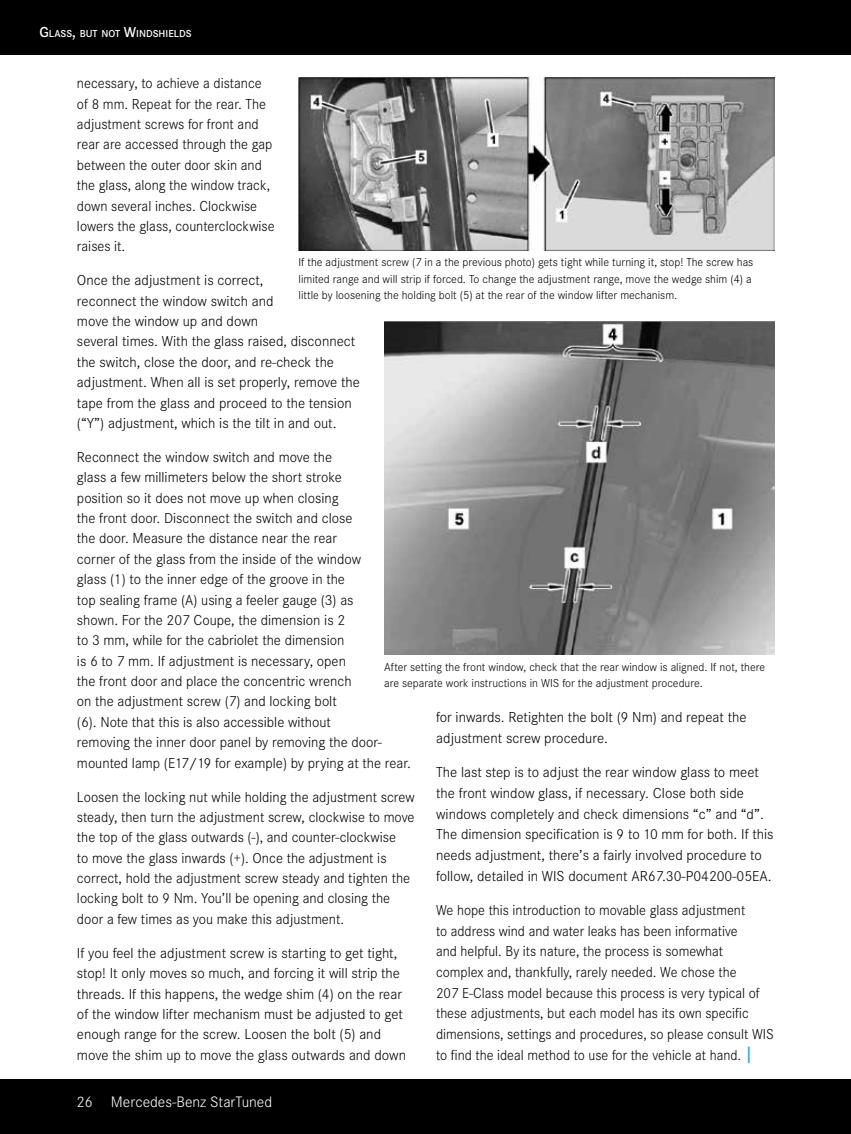
<style>
.page{position:relative;width:851px;height:1134px;background:#fff}
.page>*{position:absolute;margin:0;border:0;box-sizing:border-box;transform-origin:0 0}
.t1{font:300 15.75px "Corporate S";color:#fff}
.t2{font:300 15px/20.4px "Corporate S";color:#000}
.t3{font:300 15px/20.7px "Corporate S";color:#000;scale:.96 1}
.t4{font:300 12px/16.2px "Corporate S";color:#000}
.t5{font:600 10.5px "Corporate S";color:#fff}
.s1{font-size:15px}
.s2{font-weight:600;font-size:16.5px;color:#27aae1}
</style>
<div class="page">
<div style="left:0;top:1079px;width:850px;height:55px;background:#000"></div>
<div style="left:0;top:0;width:850px;height:55px;background:#000"></div>
<img style="left:384px;top:322px;width:390px;height:333px">
<img style="left:298px;top:77px;width:476px;height:174px">
<p class="t5" style="left:39px;top:27px;width:154px"><span class="s1">G</span>LASS<span class="s1">,</span> BUT NOT <span class="s1">W</span>INDSHIELDS</p>
<p class="t2" style="left:77px;top:73px;width:199px">necessary, to achieve a distance of 8 mm. Repeat for the rear. The adjustment screws for front and rear are accessed through the gap between the outer door skin and the glass, along the window track, down several inches. Clockwise lowers the glass, counterclockwise raises it.</p>
<p class="t2" style="left:77px;top:270px;width:284px">Once the adjustment is correct,<br>reconnect the window switch and<br>move the window up and down<br>several times. With the glass raised, disconnect the switch, close the door, and re-check the adjustment. When all is set properly, remove the tape from the glass and proceed to the tension (“Y”) adjustment, which is the tilt in and out.</p>
<p class="t2" style="left:77px;top:447px;width:335px">Reconnect the window switch and move the<br>glass a few millimeters below the short stroke<br>position so it does not move up when closing<br>the front door. Disconnect the switch and close<br>the door. Measure the distance near the rear<br>corner of the glass from the inside of the window<br>glass (1) to the inner edge of the groove in the<br>top sealing frame (A) using a feeler gauge (3) as<br>shown. For the 207 Coupe, the dimension is 2<br>to 3 mm, while for the cabriolet the dimension<br>is 6 to 7 mm. If adjustment is necessary, open<br>the front door and place the concentric wrench<br>on the adjustment screw (7) and locking bolt<br>(6). Note that this is also accessible without<br>removing the inner door panel by removing the door&shy;mounted lamp (E17/19 for example) by prying at the rear.</p>
<p class="t2" style="left:77px;top:787px;width:339px">Loosen the locking nut while holding the adjustment screw steady, then turn the adjustment screw, clockwise to move the top of the glass outwards (-), and counter-clockwise<br>to move the glass inwards (+). Once the adjustment is correct, hold the adjustment screw steady and tighten the locking bolt to 9 Nm. You’ll be opening and closing the door a few times as you make this adjustment.</p>
<p class="t2" style="left:77px;top:943px;width:330px">If you feel the adjustment screw is starting to get tight, stop! It only moves so much, and forcing it will strip the threads. If this happens, the wedge shim (4) on the rear of the window lifter mechanism must be adjusted to get enough range for the screw. Loosen the bolt (5) and move the shim up to move the glass outwards and down</p>
<p class="t4" style="left:298px;top:255px;width:456px">If the adjustment screw (7 in a the previous photo) gets tight while turning it, stop! The screw has limited range and will strip if forced. To change the adjustment range, move the wedge shim (4) a little by loosening the holding bolt (5) at the rear of the window lifter mechanism.</p>
<p class="t4" style="left:384px;top:659px;width:382px">After setting the front window, check that the rear window is aligned. If not, there are separate work instructions in WIS for the adjustment procedure.</p>
<p class="t2" style="left:436px;top:707px;width:312px">for inwards. Retighten the bolt (9 Nm) and repeat the adjustment screw procedure.</p>
<p class="t2" style="left:436px;top:762px;width:339px">The last step is to adjust the rear window glass to meet the front window glass, if necessary. Close both side windows completely and check dimensions “c” and “d”.<br>The dimension specification is 9 to 10 mm for both. If this needs adjustment, there’s a fairly involved procedure to follow, detailed in WIS document AR67.30-P04200-05EA.</p>
<p class="t3" style="left:436px;top:900px;width:353px">We hope this introduction to movable glass adjustment<br>to address wind and water leaks has been informative<br>and helpful. By its nature, the process is somewhat complex and, thankfully, rarely needed. We chose the<br>207 E-Class model because this process is very typical of these adjustments, but each model has its own specific dimensions, settings and procedures, so please consult WIS to find the ideal method to use for the vehicle at hand. <span class="s2">|</span></p>
<p class="t1" style="left:76px;top:1093px;width:197px">26 Mercedes-Benz StarTuned</p>
</div>
